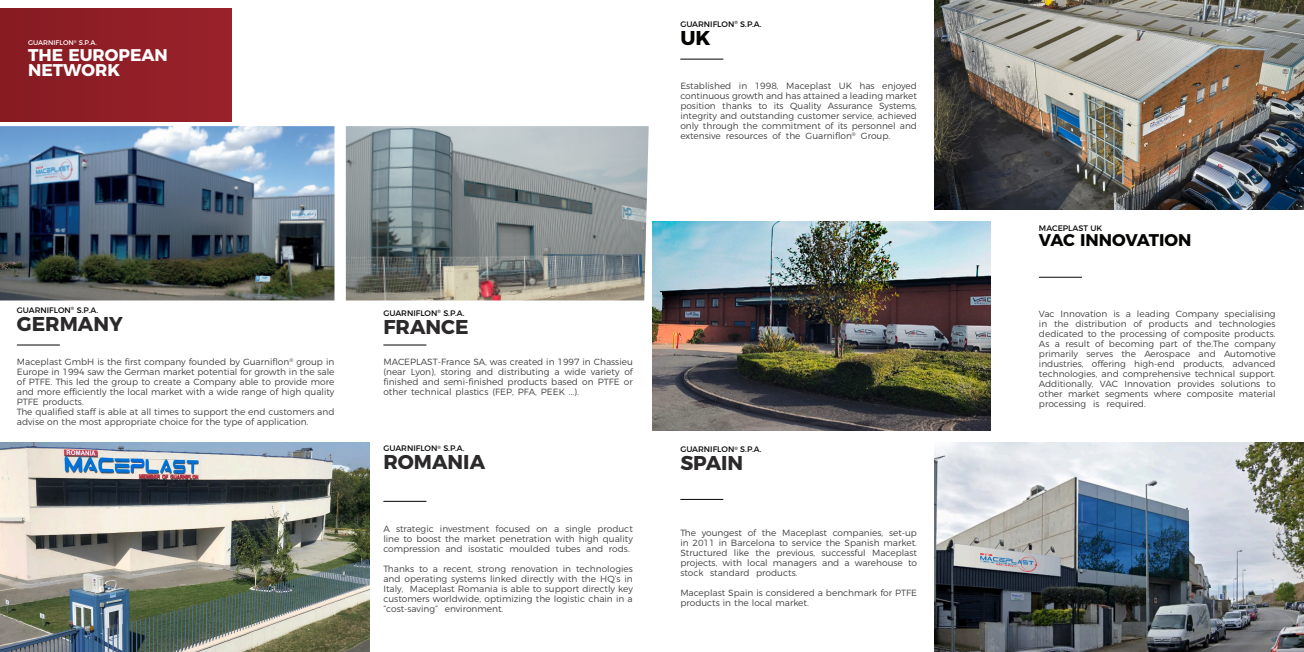
<style>
.page{position:relative;width:1304px;height:652px;background:#fff}
.page>*{position:absolute;margin:0;border:0;box-sizing:border-box;transform-origin:0 0}
.t1{font:700 20px "Montserrat";color:#2b292a}
.t2{font:700 20px "Montserrat";color:#040503}
.t3{font:700 16.9px/15.3px "Montserrat";color:#fff}
.t4{font:700 16.9px "Montserrat";color:#040503}
.t5{font:300 9px/10px "Montserrat";color:#3e3e3f;text-align:justify}
.t6{font:8px "Montserrat";color:#040503}
.t7{font:6.8px "Montserrat";color:#fff}
</style>
<div class="page">
<hr style="left:680px;top:59px;width:43px;height:1px;background:#040503">
<hr style="left:680px;top:499px;width:43px;height:1px;background:#040503">
<hr style="left:17px;top:345px;width:43px;height:1px;background:#040503">
<hr style="left:383px;top:345px;width:43px;height:1px;background:#040503">
<img style="left:0;top:126px;width:334px;height:174px">
<img style="left:346px;top:126px;width:303px;height:174px">
<hr style="left:383px;top:501px;width:43px;height:1px;background:#040503">
<img style="left:0;top:442px;width:369px;height:210px">
<img style="left:935px;top:0;width:369px;height:210px">
<img style="left:935px;top:442px;width:369px;height:210px">
<hr style="left:1039px;top:277px;width:43px;height:1px;background:#040503">
<img style="left:653px;top:221px;width:338px;height:210px">
<div style="left:0;top:9px;width:232px;height:113px;background:#901f27"></div>
<p class="t7" style="left:28px;top:37px;width:70px">GUARNIFLON<sup>®</sup> S.P.A.</p>
<h2 class="t3" style="left:28px;top:46px;width:141px">THE EUROPEAN<br>NETWORK</h2>
<p class="t6" style="left:680px;top:17px;width:83px">GUARNIFLON<sup>®</sup> S.P.A.</p>
<h1 class="t2" style="left:680px;top:21px;width:32px">UK</h1>
<p class="t5" style="left:680px;top:80px;width:238px">Established in 1998, Maceplast UK has enjoyed continuous growth and has attained a leading market position thanks to its Quality Assurance Systems, integrity and outstanding customer service, achieved only through the commitment of its personnel and extensive resources of the Guarniflon<sup>®</sup> Group.</p>
<p class="t6" style="left:17px;top:303px;width:83px">GUARNIFLON<sup>®</sup> S.P.A.</p>
<h1 class="t1" style="left:17px;top:307px;width:107px">GERMANY</h1>
<p class="t5" style="left:17px;top:356px;width:319px;text-align:left">Maceplast GmbH is the first company founded by Guarniflon<sup>®</sup> group in Europe in 1994 saw the German market potential for growth in the sale of PTFE. This led the group to create a Company able to provide more and more efficiently the local market with a wide range of high quality PTFE products.<br>The qualified staff is able at all times to support the end customers and advise on the most appropriate choice for the type of application.</p>
<p class="t6" style="left:383px;top:306px;width:83px">GUARNIFLON<sup>®</sup> S.P.A.</p>
<h1 class="t1" style="left:383px;top:310px;width:87px">FRANCE</h1>
<p class="t5" style="left:383px;top:356px;width:251px">MACEPLAST-France SA, was created in 1997 in Chassieu (near Lyon), storing and distributing a wide variety of finished and semi-finished products based on PTFE or other technical plastics (FEP, PFA, PEEK ...).</p>
<p class="t6" style="left:383px;top:442px;width:83px">GUARNIFLON<sup>®</sup> S.P.A.</p>
<h1 class="t1" style="left:383px;top:446px;width:103px">ROMANIA</h1>
<p class="t5" style="left:383px;top:523px;width:251px">A strategic investment focused on a single product line to boost the market penetration with high quality compression and isostatic moulded tubes and rods.</p>
<p class="t5" style="left:383px;top:563px;width:251px">Thanks to a recent, strong renovation in technologies and operating systems linked directly with the HQ’s in Italy, Maceplast Romania is able to support directly key customers worldwide, optimizing the logistic chain in a “cost-saving” environment.</p>
<p class="t6" style="left:680px;top:443px;width:83px">GUARNIFLON<sup>®</sup> S.P.A.</p>
<h1 class="t1" style="left:680px;top:447px;width:65px">SPAIN</h1>
<p class="t5" style="left:680px;top:527px;width:238px">The youngest of the Maceplast companies, set-up in 2011 in Barcelona to service the Spanish market.<br>Structured like the previous, successful Maceplast projects, with local managers and a warehouse to stock standard products.</p>
<p class="t5" style="left:680px;top:587px;width:238px">Maceplast Spain is considered a benchmark for PTFE products in the local market.</p>
<p class="t6" style="left:1039px;top:222px;width:65px">MACEPLAST UK</p>
<h2 class="t4" style="left:1039px;top:226px;width:154px">VAC INNOVATION</h2>
<p class="t5" style="left:1039px;top:308px;width:238px">Vac Innovation is a leading Company specialising in the distribution of products and technologies dedicated to the processing of composite products.<br>As a result of becoming part of the.The company primarily serves the Aerospace and Automotive industries, offering high-end products, advanced technologies, and comprehensive technical support.<br>Additionally, VAC Innovation provides solutions to other market segments where composite material processing is required.</p>
</div>
